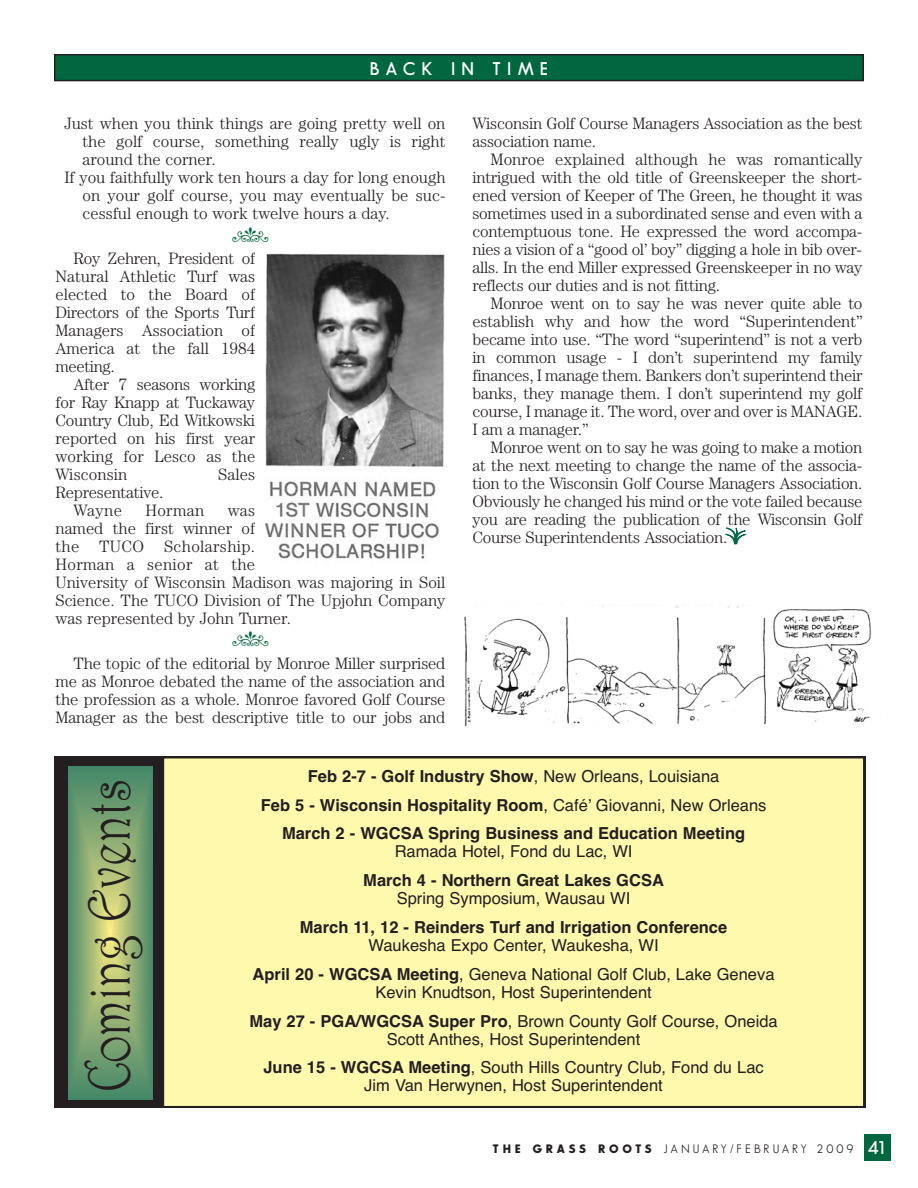
<style>
.page{position:relative;width:918px;height:1188px;background:#fff}
.page>*{position:absolute;margin:0;border:0;box-sizing:border-box;transform-origin:0 0}
.t1{font:60px "Harrington";color:#231f20;scale:.8 1}
.t2{font:600 18px "Sans Serif FLF";letter-spacing:.355em;color:#fff}
.t3{font:300 16.5px/18px "Century";letter-spacing:-.015em;color:#231f20}
.t4{font:16.5px/28.8px "Helvetica";color:#231f20;text-align:center}
.t5{font:700 16.5px/28.8px "Helvetica";color:#231f20;text-align:center}
.t6{font:300 16.5px "Century";letter-spacing:.005em;color:#231f20}
.t7{font:12px "Sans Serif FLF";letter-spacing:.235em;color:#231f20}
.s1{font-weight:400}
.s2{font-weight:700}
.s3{font-weight:600;font-size:18px;color:#fff}
</style>
<div class="page">
<div style="left:864px;top:1134px;width:27px;height:27px;background:#00673e"></div>
<div style="left:55px;top:55px;width:808px;height:26px;background:#00673e"></div>
<div style="left:54px;top:54px;width:810px;height:27px;border:2px solid #231f20"></div>
<svg style="left:725px;top:528px;width:21px;height:16px"></svg>
<img style="left:265px;top:253px;width:180px;height:306px">
<img style="left:464px;top:605px;width:407px;height:121px">
<div style="left:54px;top:757px;width:812px;height:351px;background:#231f20"></div>
<svg style="left:68px;top:767px;width:85px;height:332px;background:#7ea672"></svg>
<div style="left:163px;top:758px;width:701px;height:349px;background:#fff9ae"></div>
<div style="left:163px;top:757px;width:702px;height:350px;border:2px solid #231f20"></div>
<p class="t2" style="left:370px;top:61px;width:180px">BACK IN TIME</p>
<p class="t3" style="left:64px;top:116px;width:383px">Just when you think things are going pretty well on</p>
<p class="t3" style="left:82px;top:134px;width:365px">the golf course, something really ugly is right</p>
<p class="t3" style="left:82px;top:152px;width:135px">around the corner.</p>
<p class="t3" style="left:64px;top:170px;width:383px">If you faithfully work ten hours a day for long enough</p>
<p class="t3" style="left:82px;top:188px;width:364px">on your golf course, you may eventually be suc-</p>
<p class="t3" style="left:82px;top:206px;width:309px">cessful enough to work twelve hours a day.</p>
<p class="t3" style="left:74px;top:251px;width:183px">Roy Zehren, President of</p>
<p class="t3" style="left:55px;top:269px;width:201px">Natural Athletic Turf was</p>
<p class="t3" style="left:55px;top:287px;width:201px">elected to the Board of</p>
<p class="t3" style="left:55px;top:305px;width:201px">Directors of the Sports Turf</p>
<p class="t3" style="left:55px;top:323px;width:201px">Managers Association of</p>
<p class="t3" style="left:55px;top:341px;width:201px">America at the fall 1984</p>
<p class="t3" style="left:55px;top:359px;width:61px">meeting.</p>
<p class="t3" style="left:74px;top:377px;width:183px">After 7 seasons working</p>
<p class="t3" style="left:55px;top:395px;width:201px">for Ray Knapp at Tuckaway</p>
<p class="t3" style="left:55px;top:413px;width:201px">Country Club, Ed Witkowski</p>
<p class="t3" style="left:55px;top:431px;width:201px">reported on his first year</p>
<p class="t6" style="left:55px;top:451px;width:201px">working for Lesco as the</p>
<p class="t6" style="left:55px;top:469px;width:73px">Wisconsin</p>
<p class="t3" style="left:218px;top:467px;width:38px">Sales</p>
<p class="t3" style="left:74px;top:485px;width:91px;text-indent:-18px">Representative.<br>Wayne</p>
<p class="t3" style="left:145px;top:503px;width:60px">Horman</p>
<p class="t3" style="left:55px;top:503px;width:392px;text-indent:172px">was<br>named the first winner of<br>the TUCO Scholarship.<br>Horman a senior at the<br>University of Wisconsin Madison was majoring in Soil<br>Science. The TUCO Division of The Upjohn Company was represented by John Turner.</p>
<p class="t3" style="left:55px;top:656px;width:392px;text-align:justify;text-indent:18px">The topic of the editorial by Monroe Miller surprised me as Monroe debated the name of the association and the profession as a whole. Monroe favored Golf Course Manager as the best descriptive title to our jobs and</p>
<p class="t3" style="left:472px;top:116px;width:392px">Wisconsin Golf Course Managers Association as the best</p>
<p class="t3" style="left:472px;top:134px;width:125px">association name.</p>
<p class="t3" style="left:491px;top:152px;width:373px">Monroe explained although he was romantically</p>
<p class="t3" style="left:472px;top:170px;width:391px">intrigued with the old title of Greenskeeper the short-</p>
<p class="t3" style="left:472px;top:188px;width:391px">ened version of Keeper of The Green, he thought it was</p>
<p class="t3" style="left:472px;top:206px;width:391px">sometimes used in a subordinated sense and even with a</p>
<p class="t3" style="left:472px;top:224px;width:391px">contemptuous tone. He expressed the word accompa-</p>
<p class="t3" style="left:472px;top:242px;width:391px">nies a vision of a “good ol’ boy” digging a hole in bib over-</p>
<p class="t3" style="left:472px;top:260px;width:391px">alls. In the end Miller expressed Greenskeeper in no way</p>
<p class="t3" style="left:472px;top:278px;width:249px">reflects our duties and is not fitting.</p>
<p class="t3" style="left:491px;top:296px;width:373px">Monroe went on to say he was never quite able to</p>
<p class="t3" style="left:472px;top:314px;width:392px">establish why and how the word “Superintendent”</p>
<p class="t3" style="left:472px;top:332px;width:391px">became into use. “The word “superintend” is not a verb</p>
<p class="t3" style="left:472px;top:350px;width:392px">in common usage - I don’t superintend my family</p>
<p class="t3" style="left:472px;top:368px;width:391px">finances, I manage them. Bankers don’t superintend their</p>
<p class="t3" style="left:472px;top:386px;width:391px">banks, they manage them. I don’t superintend my golf</p>
<p class="t3" style="left:472px;top:404px;width:391px">course, I manage it. The word, over and over is MANAGE.</p>
<p class="t3" style="left:472px;top:422px;width:117px">I am a manager.”</p>
<p class="t3" style="left:491px;top:440px;width:373px">Monroe went on to say he was going to make a motion</p>
<p class="t3" style="left:472px;top:458px;width:391px">at the next meeting to change the name of the associa-</p>
<p class="t3" style="left:472px;top:476px;width:392px">tion to the Wisconsin Golf Course Managers Association.</p>
<p class="t3" style="left:472px;top:494px;width:391px">Obviously he changed his mind or the vote failed because</p>
<p class="t3" style="left:472px;top:512px;width:391px">you are reading the publication of the Wisconsin Golf</p>
<p class="t3" style="left:472px;top:530px;width:256px">Course Superintendents Association.</p>
<p class="t1" style="left:74px;top:1092px;width:394px;rotate:-90deg">Coming Events</p>
<p class="t5" style="left:261px;top:763px;width:507px">Feb 2-7 - Golf Industry Show<span class="s1">, New Orleans, Louisiana<br></span>Feb 5 - Wisconsin Hospitality Room<span class="s1">, Café’ Giovanni, New Orleans<br></span>March 2 - WGCSA Spring Business and Education Meeting</p>
<p class="t5" style="left:363px;top:839px;width:302px"><span class="s1">Ramada Hotel, Fond du Lac, WI<br></span>March 4 - Northern Great Lakes GCSA</p>
<p class="t5" style="left:300px;top:886px;width:429px"><span class="s1">Spring Symposium, Wausau WI<br></span>March 11, 12 - Reinders Turf and Irrigation Conference</p>
<p class="t4" style="left:253px;top:932px;width:523px">Waukesha Expo Center, Waukesha, WI<br><span class="s2">April 20 - WGCSA Meeting</span>, Geneva National Golf Club, Lake Geneva</p>
<p class="t4" style="left:249px;top:979px;width:530px">Kevin Knudtson, Host Superintendent<br><span class="s2">May 27 - PGA/WGCSA Super Pro</span>, Brown County Golf Course, Oneida</p>
<p class="t4" style="left:263px;top:1026px;width:502px">Scott Anthes, Host Superintendent<br><span class="s2">June 15 - WGCSA Meeting</span>, South Hills Country Club, Fond du Lac</p>
<p class="t4" style="left:364px;top:1073px;width:300px">Jim Van Herwynen, Host Superintendent</p>
<p class="t7" style="left:492px;top:1144px;width:396px"><span class="s2">THE GRASS ROOTS</span> JANUARY/FEBRUARY 2009 <span class="s3">41</span></p>
</div>
